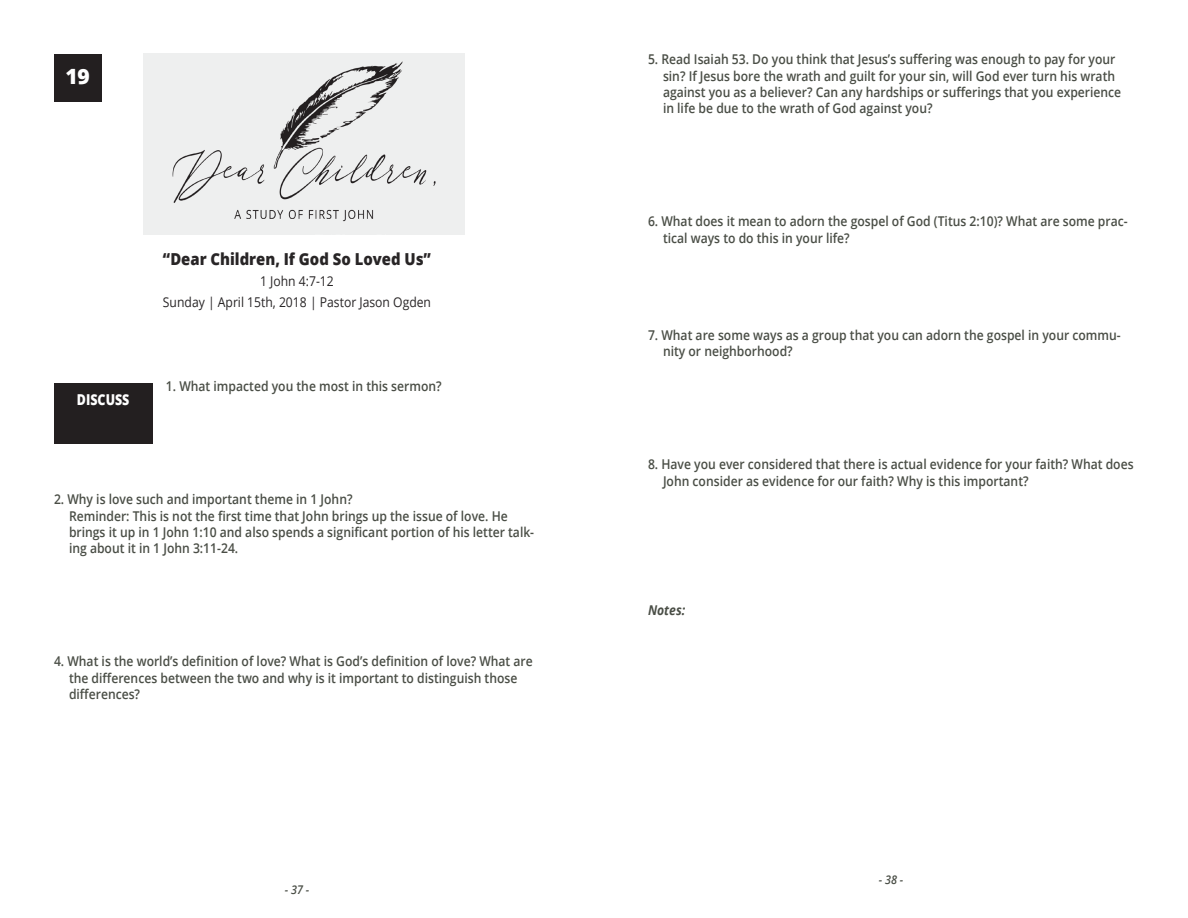
<style>
.page{position:relative;width:1188px;height:918px;background:#fff}
.page>*{position:absolute;margin:0;border:0;box-sizing:border-box;transform-origin:0 0}
.t1{font:800 21px "Open Sans";color:#fff}
.Black_Title{font:800 16.5px "Open Sans";color:#282526;scale:.9 1}
.t2{font:800 15px "Open Sans";color:#fff;scale:.83 1}
.Black_questions{font:600 13.5px/16.2px "Open Sans";color:#4a4e46;scale:.9 1}
.Black_date{font:13.5px "Open Sans";color:#282526;scale:.9 1}
.Black_questions-2{font:italic 700 13.5px "Open Sans";color:#4a4e46;scale:.9 1}
.t3{font:italic 600 12px "Open Sans";color:#4a4e46;scale:.9 1}
</style>
<div class="page">
<div style="left:54px;top:383px;width:98px;height:61px;background:#231f20"></div>
<div style="left:54px;top:54px;width:47px;height:47px;background:#231f20"></div>
<img style="left:144px;top:54px;width:320px;height:180px">
<p class="t1" style="left:65px;top:61px;width:26px">19</p>
<p class="t2" style="left:77px;top:388px;width:65px">DISCUSS</p>
<p class="Black_Title" style="left:163px;top:246px;width:299px">“Dear Children, If God So Loved Us”</p>
<p class="Black_date" style="left:260px;top:272px;width:83px">1 John 4:7-12</p>
<p class="Black_date" style="left:163px;top:293px;width:299px">Sunday | April 15th, 2018 | Pastor Jason Ogden</p>
<p class="Black_questions" style="left:166px;top:378px;width:308px">1. What impacted you the most in this sermon?</p>
<p class="Black_questions" style="left:54px;top:491px;width:333px">2. Why is love such and important theme in 1 John?</p>
<p class="Black_questions" style="left:69px;top:507px;width:518px">Reminder: This is not the first time that John brings up the issue of love. He brings it up in 1 John 1:10 and also spends a significant portion of his letter talk&shy;ing about it in 1 John 3:11-24.</p>
<p class="Black_questions" style="left:69px;top:653px;width:517px;text-indent:-15px">4. What is the world’s definition of love? What is God’s definition of love? What are the differences between the two and why is it important to distinguish those differences?</p>
<p class="t3" style="left:285px;top:881px;width:29px">- 37 -</p>
<p class="Black_questions" style="left:663px;top:51px;width:511px;text-indent:-15px">5. Read Isaiah 53. Do you think that Jesus’s suffering was enough to pay for your sin? If Jesus bore the wrath and guilt for your sin, will God ever turn his wrath against you as a believer? Can any hardships or sufferings that you experience in life be due to the wrath of God against you?</p>
<p class="Black_questions" style="left:663px;top:213px;width:518px;text-indent:-15px">6. What does it mean to adorn the gospel of God (Titus 2:10)? What are some prac&shy;tical ways to do this in your life?</p>
<p class="Black_questions" style="left:663px;top:326px;width:510px;text-indent:-15px">7. What are some ways as a group that you can adorn the gospel in your commu&shy;nity or neighborhood?</p>
<p class="Black_questions" style="left:663px;top:456px;width:524px;text-indent:-15px">8. Have you ever considered that there is actual evidence for your faith? What does<br>John consider as evidence for our faith? Why is this important?</p>
<p class="Black_questions-2" style="left:648px;top:601px;width:43px">Notes:</p>
<p class="t3" style="left:879px;top:871px;width:29px">- 38 -</p>
</div>
